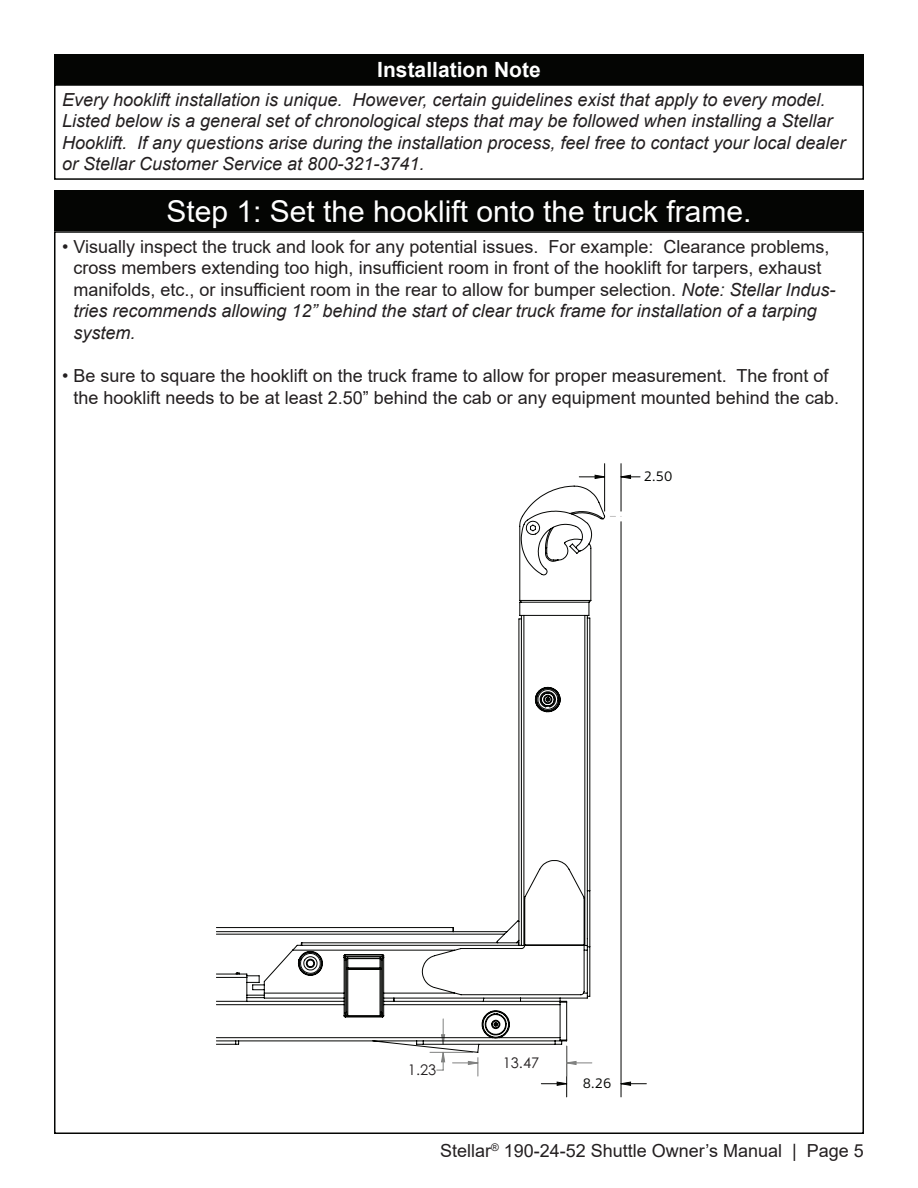
<style>
.page{position:relative;width:918px;height:1188px;background:#fff}
.page>*{position:absolute;margin:0;border:0;box-sizing:border-box;transform-origin:0 0}
.TOC_Page_Heading_Whi{font:30px "Arial";color:#fff}
.TOC_Page_Heading_Whi-2{font:700 21px "Arial";color:#fff}
.Paragraph_Style_1{font:18px/21.6px "Arial";color:#231f20}
.Paragraph_Style_1-2{font:italic 18px/21.6px "Arial";color:#231f20}
.t1{font:14.7px "Century Gothic";color:#231f20}
.t2{font:14.7px "Sukhumvit Set Text";color:#040503}
.s1{font-style:italic}
</style>
<div class="page">
<div style="left:54px;top:191px;width:810px;height:40px;background:#040503"></div>
<div style="left:54px;top:84px;width:810px;height:96px;border:2px solid #040503"></div>
<div style="left:54px;top:54px;width:810px;height:30px;background:#040503"></div>
<hr style="left:604px;top:464px;width:1px;height:47px;background:#040503">
<hr style="left:621px;top:464px;width:1px;height:47px;background:#040503">
<hr style="left:621px;top:522px;width:1px;height:575px;background:#040503">
<hr style="left:566px;top:1046px;width:1px;height:51px;background:#040503">
<svg style="left:631px;top:1083px;width:15px;height:1px"></svg>
<svg style="left:541px;top:1083px;width:16px;height:1px"></svg>
<svg style="left:557px;top:475px;width:74px;height:610px"></svg>
<svg style="left:437px;top:1053px;width:155px;height:23px"></svg>
<svg style="left:216px;top:485px;width:390px;height:568px"></svg>
<p class="TOC_Page_Heading_Whi-2" style="left:377px;top:55px;width:165px">Installation Note</p>
<p class="Paragraph_Style_1-2" style="left:62px;top:89px;width:785px">Every hooklift installation is unique. However, certain guidelines exist that apply to every model.<br>Listed below is a general set of chronological steps that may be followed when installing a Stellar Hooklift. If any questions arise during the installation process, feel free to contact your local dealer or Stellar Customer Service at 800-321-3741.</p>
<p class="TOC_Page_Heading_Whi" style="left:166px;top:191px;width:587px">Step 1: Set the hooklift onto the truck frame.</p>
<p class="Paragraph_Style_1" style="left:74px;top:235px;width:763px;text-indent:-11px">• Visually inspect the truck and look for any potential issues. For example: Clearance problems, cross members extending too high, insufficient room in front of the hooklift for tarpers, exhaust manifolds, etc., or insufficient room in the rear to allow for bumper selection. <span class="s1">Note: Stellar Indus&shy;tries recommends allowing 12” behind the start of clear truck frame for installation of a tarping system.</span></p>
<p class="Paragraph_Style_1" style="left:74px;top:365px;width:767px;text-indent:-11px">• Be sure to square the hooklift on the truck frame to allow for proper measurement. The front of the hooklift needs to be at least 2.50” behind the cab or any equipment mounted behind the cab.</p>
<p class="t2" style="left:644px;top:466px;width:30px">2.50</p>
<p class="t1" style="left:408px;top:1060px;width:30px">1.23</p>
<p class="t1" style="left:503px;top:1053px;width:38px">13.47</p>
<p class="t2" style="left:583px;top:1073px;width:30px">8.26</p>
<p class="Paragraph_Style_1" style="left:440px;top:1140px;width:425px">Stellar<sup>®</sup> 190-24-52 Shuttle Owner’s Manual | Page 5</p>
</div>
